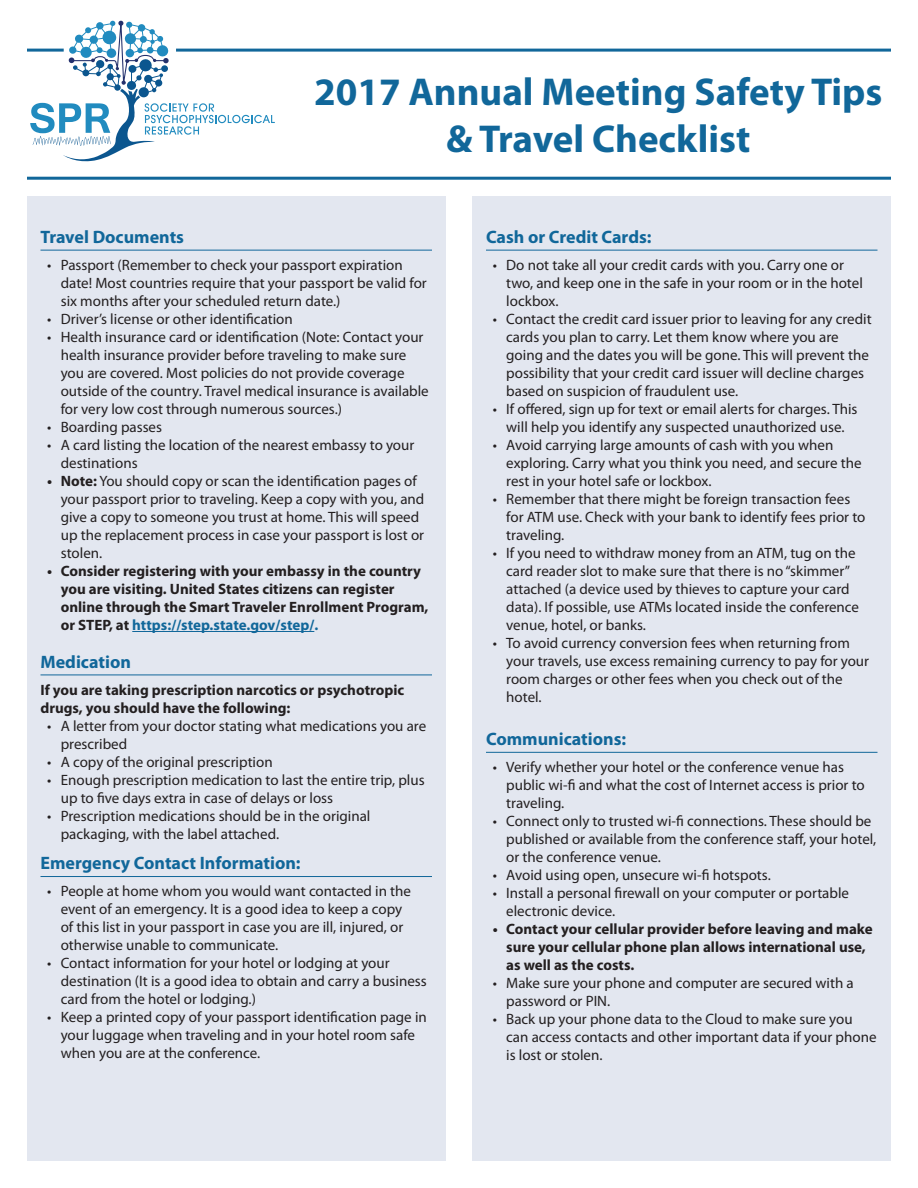
<style>
.page{position:relative;width:918px;height:1188px;background:#fff}
.page>*{position:absolute;margin:0;border:0;box-sizing:border-box;transform-origin:0 0}
.t1{font:700 39px/46.8px "Myriad Pro";color:#11679a;text-align:center}
.t2{font:700 18px "Myriad Pro";color:#11679a}
.t3{font:15px/18px "Myriad Pro";color:#231f20}
.t4{font:700 15px/18px "Myriad Pro";color:#231f20}
.s1{font-weight:700}
.s2{color:#11679a}
</style>
<div class="page">
<svg style="left:30px;top:20px;width:245px;height:142px"></svg>
<hr style="left:27px;top:177px;width:864px;height:3px;background:#11679a">
<hr style="left:176px;top:49px;width:715px;height:3px;background:#11679a">
<hr style="left:27px;top:49px;width:37px;height:3px;background:#11679a">
<div style="left:27px;top:197px;width:419px;height:964px;background:#e3e7f0"></div>
<div style="left:472px;top:197px;width:419px;height:964px;background:#e3e7f0"></div>
<hr style="left:40px;top:250px;width:392px;height:1px;background:#11679a">
<hr style="left:132px;top:631px;width:182px;height:1px;background:#11679a">
<hr style="left:40px;top:675px;width:392px;height:1px;background:#11679a">
<hr style="left:40px;top:876px;width:392px;height:1px;background:#11679a">
<hr style="left:486px;top:250px;width:392px;height:1px;background:#11679a">
<hr style="left:486px;top:752px;width:392px;height:1px;background:#11679a">
<h1 class="t1" style="left:314px;top:67px;width:570px">2017 Annual Meeting Safety Tips &amp; Travel Checklist</h1>
<p class="t2" style="left:40px;top:225px;width:145px">Travel Documents</p>
<p class="t3" style="left:61px;top:256px;width:368px;text-indent:-14px">• Passport (Remember to check your passport expiration date! Most countries require that your passport be valid for six months after your scheduled return date.)</p>
<p class="t3" style="left:47px;top:310px;width:247px">• Driver’s license or other identification</p>
<p class="t3" style="left:61px;top:328px;width:370px;text-indent:-13px">• Health insurance card or identification (Note: Contact your health insurance provider before traveling to make sure you are covered. Most policies do not provide coverage outside of the country. Travel medical insurance is available for very low cost through numerous sources.)</p>
<p class="t3" style="left:47px;top:418px;width:116px">• Boarding passes</p>
<p class="t3" style="left:61px;top:436px;width:355px;text-indent:-14px">• A card listing the location of the nearest embassy to your destinations</p>
<p class="t3" style="left:61px;top:472px;width:365px;text-indent:-14px"><span class="s1">• Note:</span> You should copy or scan the identification pages of your passport prior to traveling. Keep a copy with you, and give a copy to someone you trust at home. This will speed up the replacement process in case your passport is lost or stolen.</p>
<p class="t4" style="left:61px;top:561px;width:369px;text-indent:-14px">• Consider registering with your embassy in the country you are visiting. United States citizens can register online through the Smart Traveler Enrollment Program, or STEP, at <span class="s2">https://step.state.gov/step/.</span></p>
<p class="t2" style="left:40px;top:650px;width:92px">Medication</p>
<p class="t4" style="left:40px;top:680px;width:365px">If you are taking prescription narcotics or psychotropic drugs, you should have the following:</p>
<p class="t3" style="left:61px;top:717px;width:367px;text-indent:-14px">• A letter from your doctor stating what medications you are prescribed</p>
<p class="t3" style="left:47px;top:753px;width:227px">• A copy of the original prescription</p>
<p class="t3" style="left:61px;top:771px;width:365px;text-indent:-14px">• Enough prescription medication to last the entire trip, plus up to five days extra in case of delays or loss</p>
<p class="t3" style="left:61px;top:807px;width:311px;text-indent:-14px">• Prescription medications should be in the original packaging, with the label attached.</p>
<p class="t2" style="left:40px;top:852px;width:262px">Emergency Contact Information:</p>
<p class="t3" style="left:61px;top:882px;width:352px;text-indent:-14px">• People at home whom you would want contacted in the event of an emergency. It is a good idea to keep a copy of this list in your passport in case you are ill, injured, or otherwise unable to communicate.</p>
<p class="t3" style="left:61px;top:954px;width:368px;text-indent:-14px">• Contact information for your hotel or lodging at your destination (It is a good idea to obtain and carry a business card from the hotel or lodging.)</p>
<p class="t3" style="left:61px;top:1008px;width:368px;text-indent:-14px">• Keep a printed copy of your passport identification page in your luggage when traveling and in your hotel room safe when you are at the conference.</p>
<p class="t2" style="left:486px;top:225px;width:167px">Cash or Credit Cards:</p>
<p class="t3" style="left:506px;top:256px;width:358px;text-indent:-14px">• Do not take all your credit cards with you. Carry one or two, and keep one in the safe in your room or in the hotel lockbox.</p>
<p class="t3" style="left:506px;top:310px;width:367px;text-indent:-14px">• Contact the credit card issuer prior to leaving for any credit cards you plan to carry. Let them know where you are going and the dates you will be gone. This will prevent the possibility that your credit card issuer will decline charges based on suspicion of fraudulent use.</p>
<p class="t3" style="left:493px;top:400px;width:366px;text-align:center">• If offered, sign up for text or email alerts for charges. This will help you identify any suspected unauthorized use.</p>
<p class="t3" style="left:506px;top:436px;width:357px;text-indent:-14px">• Avoid carrying large amounts of cash with you when exploring. Carry what you think you need, and secure the rest in your hotel safe or lockbox.</p>
<p class="t3" style="left:506px;top:490px;width:361px;text-indent:-14px">• Remember that there might be foreign transaction fees for ATM use. Check with your bank to identify fees prior to traveling.</p>
<p class="t3" style="left:506px;top:544px;width:354px;text-indent:-14px">• If you need to withdraw money from an ATM, tug on the card reader slot to make sure that there is no“skimmer” attached (a device used by thieves to capture your card data). If possible, use ATMs located inside the conference venue, hotel, or banks.</p>
<p class="t3" style="left:506px;top:634px;width:364px;text-indent:-13px">• To avoid currency conversion fees when returning from your travels, use excess remaining currency to pay for your room charges or other fees when you check out of the hotel.</p>
<p class="t2" style="left:486px;top:727px;width:142px">Communications:</p>
<p class="t3" style="left:506px;top:758px;width:360px;text-indent:-14px">• Verify whether your hotel or the conference venue has public wi-fi and what the cost of Internet access is prior to traveling.</p>
<p class="t3" style="left:506px;top:812px;width:372px;text-indent:-14px">• Connect only to trusted wi-fi connections. These should be published or available from the conference staff, your hotel, or the conference venue.</p>
<p class="t3" style="left:493px;top:866px;width:280px">• Avoid using open, unsecure wi-fi hotspots.</p>
<p class="t3" style="left:506px;top:884px;width:344px;text-indent:-14px">• Install a personal firewall on your computer or portable electronic device.</p>
<p class="t4" style="left:506px;top:920px;width:368px;text-indent:-14px">• Contact your cellular provider before leaving and make sure your cellular phone plan allows international use, as well as the costs.</p>
<p class="t3" style="left:506px;top:974px;width:349px;text-indent:-14px">• Make sure your phone and computer are secured with a password or PIN.</p>
<p class="t3" style="left:506px;top:1010px;width:372px;text-indent:-14px">• Back up your phone data to the Cloud to make sure you can access contacts and other important data if your phone is lost or stolen.</p>
</div>
